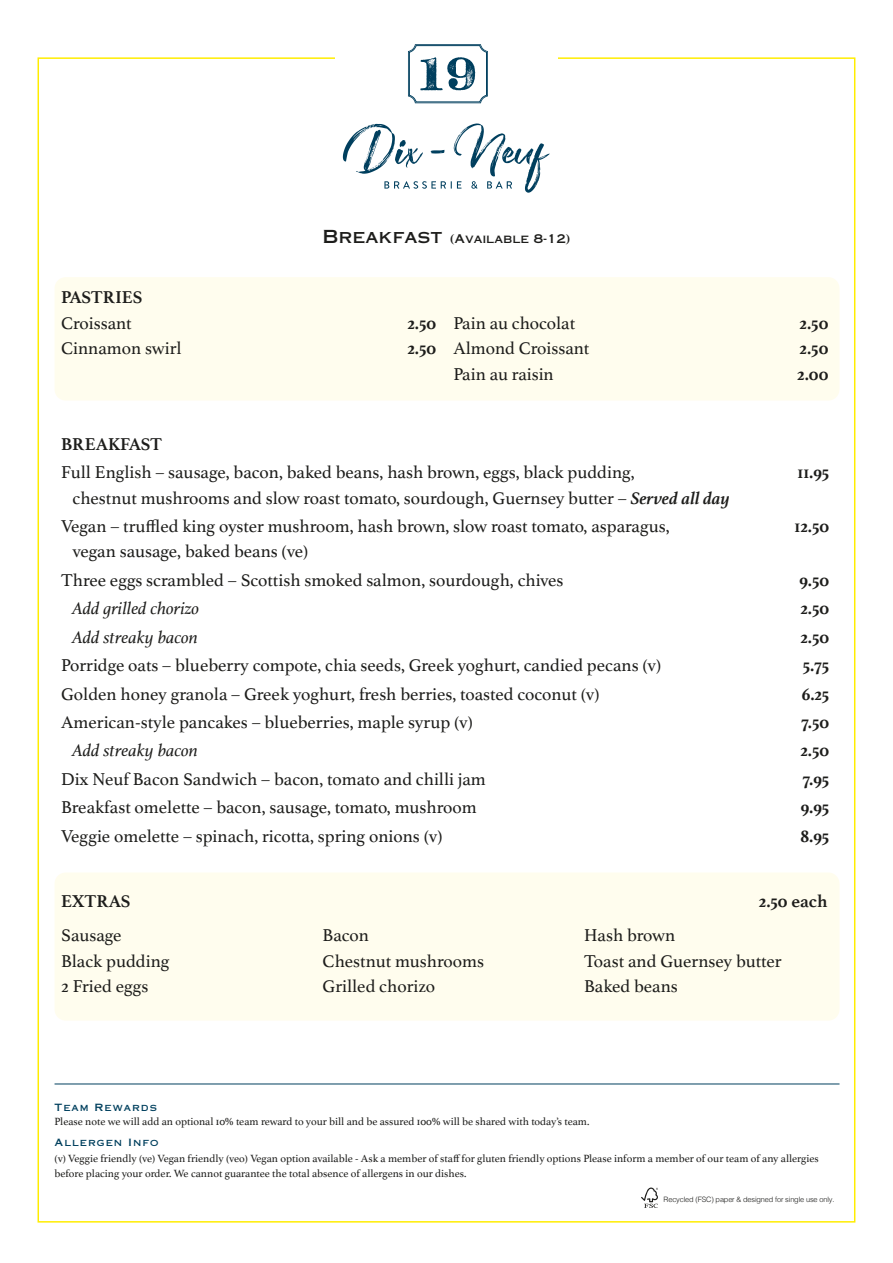
<style>
.page{position:relative;width:893px;height:1263px;background:#fff}
.page>*{position:absolute;margin:0;border:0;box-sizing:border-box;transform-origin:0 0}
.t1{font:18px/25.5px "Athelas";color:#1d1d1b}
.t2{font:700 18px "Athelas";color:#1d1d1b}
.t3{font:italic 18px "Athelas";color:#1d1d1b}
.t4{font:12px "Copperplate Gothic Std 31 AB";color:#1d1d1b}
.t5{font:10.95px/14.5px "Athelas";color:#1d1d1b}
.t6{font:10.05px "Copperplate Gothic Std 31 AB";letter-spacing:.1em;color:#00405e}
.t7{font:300 7.35px "Helvetica";letter-spacing:-.02em;color:#1d1d1b}
.s1{font-size:18px}
.s2{font-weight:700;font-style:italic}
</style>
<div class="page">
<svg style="left:408px;top:44px;width:80px;height:59px"></svg>
<svg style="left:343px;top:123px;width:207px;height:70px"></svg>
<hr style="left:55px;top:1084px;width:784px;height:1px;background:#00405e">
<svg style="left:641px;top:1187px;width:17px;height:21px"></svg>
<div style="left:55px;top:277px;width:784px;height:124px;background:#fffdee;border-radius:11px"></div>
<div style="left:55px;top:872px;width:784px;height:148px;background:#fffdee;border-radius:11px"></div>
<p class="t4" style="left:323px;top:231px;width:249px"><span class="s1">Breakfast</span> (Available 8-12)</p>
<p class="t2" style="left:61px;top:283px;width:83px">PASTRIES</p>
<p class="t1" style="left:61px;top:310px;width:72px">Croissant</p>
<p class="t2" style="left:407px;top:308px;width:30px">2.50</p>
<p class="t1" style="left:61px;top:335px;width:122px">Cinnamon swirl</p>
<p class="t2" style="left:407px;top:334px;width:30px">2.50</p>
<p class="t1" style="left:453px;top:310px;width:123px">Pain au chocolat</p>
<p class="t2" style="left:799px;top:308px;width:30px">2.50</p>
<p class="t1" style="left:453px;top:335px;width:138px">Almond Croissant</p>
<p class="t2" style="left:799px;top:334px;width:30px">2.50</p>
<p class="t1" style="left:453px;top:360px;width:102px">Pain au raisin</p>
<p class="t2" style="left:797px;top:359px;width:33px">2.00</p>
<p class="t2" style="left:61px;top:429px;width:102px">BREAKFAST</p>
<p class="t1" style="left:61px;top:459px;width:575px">Full English – sausage, bacon, baked beans, hash brown, eggs, black pudding,</p>
<p class="t2" style="left:798px;top:458px;width:33px">11.95</p>
<p class="t1" style="left:61px;top:483px;width:670px;line-height:28.3px;text-indent:11px">chestnut mushrooms and slow roast tomato, sourdough, Guernsey butter – <span class="s2">Served all day<br></span>Vegan – truffled king oyster mushroom, hash brown, slow roast tomato, asparagus,</p>
<p class="t2" style="left:794px;top:511px;width:36px">12.50</p>
<p class="t1" style="left:61px;top:537px;width:504px;line-height:28.3px;text-indent:11px">vegan sausage, baked beans (ve)<br>Three eggs scrambled – Scottish smoked salmon, sourdough, chives</p>
<p class="t2" style="left:799px;top:565px;width:31px">9.50</p>
<p class="t3" style="left:72px;top:594px;width:128px">Add grilled chorizo</p>
<p class="t2" style="left:800px;top:594px;width:30px">2.50</p>
<p class="t3" style="left:72px;top:623px;width:127px">Add streaky bacon</p>
<p class="t2" style="left:800px;top:622px;width:30px">2.50</p>
<p class="t1" style="left:61px;top:652px;width:602px">Porridge oats – blueberry compote, chia seeds, Greek yoghurt, candied pecans (v)</p>
<p class="t2" style="left:803px;top:650px;width:28px">5.75</p>
<p class="t1" style="left:61px;top:680px;width:540px">Golden honey granola – Greek yoghurt, fresh berries, toasted coconut (v)</p>
<p class="t2" style="left:802px;top:679px;width:29px">6.25</p>
<p class="t1" style="left:61px;top:709px;width:413px">American-style pancakes – blueberries, maple syrup (v)</p>
<p class="t2" style="left:801px;top:707px;width:30px">7.50</p>
<p class="t3" style="left:72px;top:736px;width:127px">Add streaky bacon</p>
<p class="t2" style="left:800px;top:736px;width:30px">2.50</p>
<p class="t1" style="left:61px;top:765px;width:426px">Dix Neuf Bacon Sandwich – bacon, tomato and chilli jam</p>
<p class="t2" style="left:802px;top:764px;width:28px">7.95</p>
<p class="t1" style="left:61px;top:794px;width:417px">Breakfast omelette – bacon, sausage, tomato, mushroom</p>
<p class="t2" style="left:801px;top:793px;width:30px">9.95</p>
<p class="t1" style="left:61px;top:822px;width:383px">Veggie omelette – spinach, ricotta, spring onions (v)</p>
<p class="t2" style="left:800px;top:821px;width:30px">8.95</p>
<p class="t2" style="left:61px;top:886px;width:71px">EXTRAS</p>
<p class="t2" style="left:759px;top:886px;width:70px">2.50 each</p>
<p class="t1" style="left:61px;top:922px;width:110px">Sausage<br>Black pudding<br>2 Fried eggs</p>
<p class="t1" style="left:323px;top:922px;width:163px">Bacon<br>Chestnut mushrooms<br>Grilled chorizo</p>
<p class="t1" style="left:584px;top:922px;width:199px">Hash brown<br>Toast and Guernsey butter<br>Baked beans</p>
<p class="t6" style="left:55px;top:1101px;width:104px">Team Rewards</p>
<p class="t5" style="left:55px;top:1114px;width:536px">Please note we will add an optional 10% team reward to your bill and be assured 100% will be shared with today’s team.</p>
<p class="t6" style="left:55px;top:1137px;width:105px">Allergen Info</p>
<p class="t5" style="left:55px;top:1151px;width:766px">(v) Veggie friendly (ve) Vegan friendly (veo) Vegan option available - Ask a member of staff for gluten friendly options Please inform a member of our team of any allergies before placing your order. We cannot guarantee the total absence of allergens in our dishes.</p>
<p class="t7" style="left:664px;top:1193px;width:172px">Recycled (FSC) paper &amp; designed for single use only.</p>
</div>
